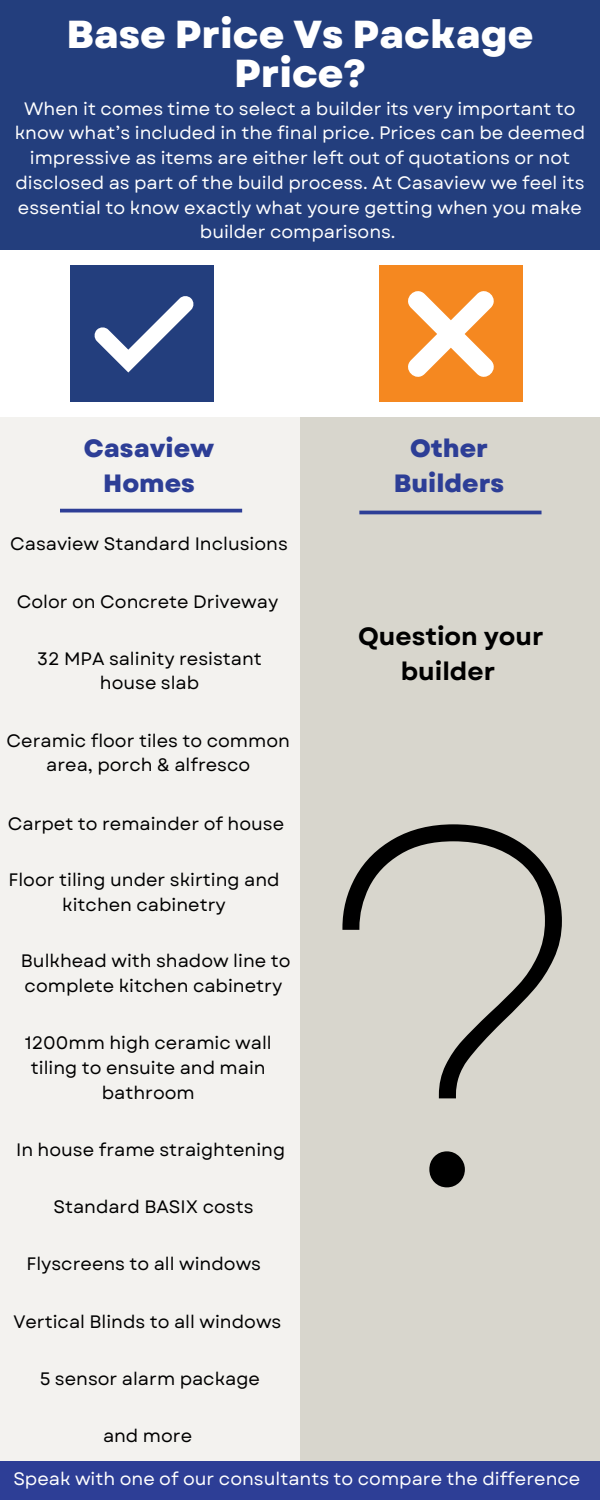
<style>
.page{position:relative;width:600px;height:1500px;background:#d8d6cd}
.page>*{position:absolute;margin:0;border:0;box-sizing:border-box;transform-origin:0 0}
.t1{font:100 500px "Be Vietnam";color:#000}
.t2{font:800 39px/39px "Garet";color:#fff;text-align:center}
.t3{font:800 25px/34.5px "Garet";color:#2d3e96;text-align:center}
.t4{font:700 25px/34.5px "Garet";color:#000;text-align:center}
.t5{font:18px/24.8px "Garet";color:#000;text-align:center}
.t6{font:18px/24.8px "Garet";color:#fff;text-align:center}
</style>
<div class="page">
<div style="left:0;top:286px;width:299px;height:1214px;background:#f3f2ef"></div>
<hr style="left:60px;top:509px;width:182px;height:3px;background:#2d3e96">
<hr style="left:359px;top:511px;width:183px;height:3px;background:#2d3e96">
<div style="left:0;top:0;width:600px;height:251px;background:#233e7d"></div>
<div style="left:0;top:1462px;width:600px;height:38px;background:#2d3e96"></div>
<div style="left:0;top:251px;width:600px;height:166px;background:#fff"></div>
<div style="left:379px;top:266px;width:144px;height:136px;background:#f58820"></div>
<div style="left:70px;top:266px;width:144px;height:136px;background:#233e7d"></div>
<svg style="left:94px;top:296px;width:100px;height:77px"></svg>
<svg style="left:408px;top:291px;width:86px;height:86px"></svg>
<h1 class="t2" style="left:66px;top:15px;width:469px">Base Price Vs Package<br>Price?</h1>
<p class="t6" style="left:15px;top:96px;width:572px">When it comes time to select a builder its very important to know what’s included in the final price. Prices can be deemed impressive as items are either left out of quotations or not disclosed as part of the build process. At Casaview we feel its essential to know exactly what youre getting when you make builder comparisons.</p>
<p class="t3" style="left:84px;top:431px;width:132px">Casaview<br>Homes</p>
<p class="t3" style="left:394px;top:431px;width:112px">Other<br>Builders</p>
<p class="t5" style="left:10px;top:532px;width:279px">Casaview Standard Inclusions</p>
<p class="t5" style="left:17px;top:589px;width:263px">Color on Concrete Driveway</p>
<p class="t5" style="left:37px;top:646px;width:226px">32 MPA salinity resistant house slab</p>
<p class="t5" style="left:7px;top:728px;width:285px">Ceramic floor tiles to common area, porch &amp; alfresco</p>
<p class="t5" style="left:8px;top:811px;width:278px">Carpet to remainder of house</p>
<p class="t5" style="left:8px;top:868px;width:273px">Floor tiling under skirting and kitchen cabinetry</p>
<p class="t5" style="left:21px;top:949px;width:271px;text-align:left">Bulkhead with shadow line to complete kitchen cabinetry</p>
<p class="t5" style="left:25px;top:1031px;width:249px">1200mm high ceramic wall tiling to ensuite and main bathroom</p>
<p class="t5" style="left:16px;top:1137px;width:271px">In house frame straightening</p>
<h2 class="t5" style="left:53px;top:1195px;width:202px">Standard BASIX costs</h2>
<h2 class="t5" style="left:26px;top:1252px;width:236px">Flyscreens to all windows</h2>
<p class="t5" style="left:13px;top:1309px;width:270px">Vertical Blinds to all windows</p>
<p class="t5" style="left:40px;top:1366px;width:222px">5 sensor alarm package</p>
<p class="t5" style="left:103px;top:1423px;width:91px">and more</p>
<h2 class="t4" style="left:358px;top:619px;width:187px">Question your builder</h2>
<p class="t1" style="left:307px;top:585px;width:291px">?</p>
<p class="t6" style="left:13px;top:1467px;width:569px">Speak with one of our consultants to compare the difference</p>
</div>
